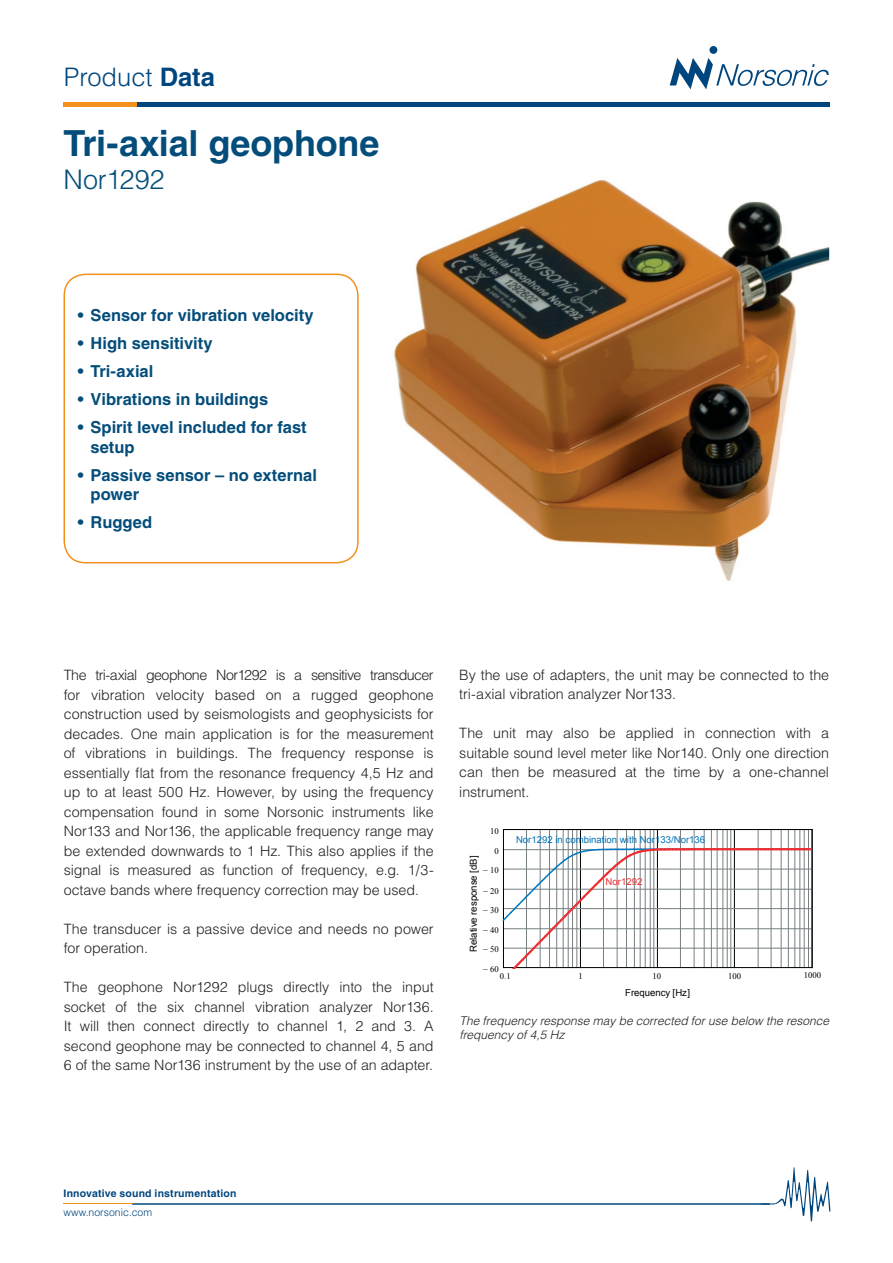
<style>
.page{position:relative;width:893px;height:1263px;background:#fff}
.page>*{position:absolute;margin:0;border:0;box-sizing:border-box;transform-origin:0 0}
.t1{font:700 36px "Helvetica";letter-spacing:-.005em;color:#044d7a}
.t2{font:300 27px "Helvetica";letter-spacing:-.01em;color:#044d7a}
.t3{font:300 25.5px "Helvetica";color:#00467e}
.t4{font:700 16.5px/19.5px "Helvetica";color:#044d7a}
.t5{font:300 14.25px/19.5px "Helvetica";color:#231f20;text-align:justify}
.t6{font:italic 300 12px/14.4px "Helvetica";color:#231f20}
.t7{font:700 10.5px "Helvetica";letter-spacing:.015em;color:#00467e}
.t8{font:300 10.5px "Helvetica";color:#00467e}
.t9{font:9.6px "Arial";color:#0074bc}
.t10{font:9.6px "Arial";color:#000}
.t11{font:9.6px "Arial";color:#ee2e31}
.t12{font:8.7px "Times New Roman";color:#000}
.s1{font-weight:700}
</style>
<div class="page">
<div style="left:709px;top:46px;width:8px;height:8px;background:#00467e;border-radius:50%"></div>
<svg style="left:670px;top:58px;width:159px;height:31px"></svg>
<hr style="left:64px;top:103px;width:75px;height:4px;background:#f4901d">
<hr style="left:137px;top:103px;width:692px;height:4px;background:#00467e">
<svg style="left:761px;top:1167px;width:69px;height:54px"></svg>
<hr style="left:133px;top:1203px;width:637px;height:1px;background:#00467e">
<hr style="left:64px;top:1203px;width:69px;height:1px;background:#f4901d">
<svg style="left:64px;top:274px;width:295px;height:289px"></svg>
<img style="left:394px;top:179px;width:435px;height:402px">
<hr style="left:526px;top:829px;width:1px;height:138px;background:#778081">
<hr style="left:540px;top:829px;width:1px;height:138px;background:#778081">
<hr style="left:549px;top:829px;width:1px;height:138px;background:#778081">
<hr style="left:556px;top:829px;width:1px;height:138px;background:#778081">
<hr style="left:563px;top:829px;width:1px;height:138px;background:#778081">
<hr style="left:568px;top:829px;width:1px;height:138px;background:#778081">
<hr style="left:572px;top:829px;width:1px;height:138px;background:#778081">
<hr style="left:577px;top:829px;width:1px;height:138px;background:#778081">
<hr style="left:580px;top:829px;width:1px;height:138px;background:#000">
<hr style="left:603px;top:829px;width:1px;height:138px;background:#778081">
<hr style="left:617px;top:829px;width:1px;height:138px;background:#778081">
<hr style="left:626px;top:829px;width:1px;height:138px;background:#778081">
<hr style="left:634px;top:829px;width:1px;height:138px;background:#778081">
<hr style="left:640px;top:829px;width:1px;height:138px;background:#778081">
<hr style="left:645px;top:829px;width:1px;height:138px;background:#778081">
<hr style="left:650px;top:829px;width:1px;height:138px;background:#778081">
<hr style="left:654px;top:829px;width:1px;height:138px;background:#778081">
<hr style="left:657px;top:829px;width:1px;height:138px;background:#000">
<hr style="left:680px;top:829px;width:1px;height:138px;background:#778081">
<hr style="left:694px;top:829px;width:1px;height:138px;background:#778081">
<hr style="left:704px;top:829px;width:1px;height:138px;background:#778081">
<hr style="left:711px;top:829px;width:1px;height:138px;background:#778081">
<hr style="left:717px;top:829px;width:1px;height:138px;background:#778081">
<hr style="left:723px;top:829px;width:1px;height:138px;background:#778081">
<hr style="left:727px;top:829px;width:1px;height:138px;background:#778081">
<hr style="left:730px;top:829px;width:1px;height:138px;background:#778081">
<hr style="left:734px;top:829px;width:1px;height:138px;background:#000">
<hr style="left:758px;top:829px;width:1px;height:138px;background:#778081">
<hr style="left:771px;top:829px;width:1px;height:138px;background:#778081">
<hr style="left:781px;top:829px;width:1px;height:138px;background:#778081">
<hr style="left:788px;top:829px;width:1px;height:138px;background:#778081">
<hr style="left:795px;top:829px;width:1px;height:138px;background:#778081">
<hr style="left:800px;top:829px;width:1px;height:138px;background:#778081">
<hr style="left:804px;top:829px;width:1px;height:138px;background:#778081">
<hr style="left:808px;top:829px;width:1px;height:138px;background:#778081">
<hr style="left:503px;top:948px;width:309px;height:1px;background:#778081">
<hr style="left:503px;top:928px;width:309px;height:1px;background:#778081">
<hr style="left:503px;top:908px;width:309px;height:1px;background:#778081">
<hr style="left:503px;top:889px;width:309px;height:1px;background:#778081">
<hr style="left:503px;top:869px;width:309px;height:1px;background:#778081">
<hr style="left:503px;top:849px;width:309px;height:1px;background:#778081">
<hr style="left:503px;top:829px;width:309px;height:1px;background:#000">
<hr style="left:812px;top:829px;width:1px;height:138px;background:#000">
<hr style="left:503px;top:967px;width:309px;height:1px;background:#000">
<hr style="left:503px;top:829px;width:1px;height:138px;background:#000">
<svg style="left:502px;top:848px;width:309px;height:120px"></svg>
<h3 class="t3" style="left:64px;top:61px;width:153px">Product <span class="s1">Data</span></h3>
<h1 class="t1" style="left:64px;top:121px;width:318px">Tri-axial geophone</h1>
<h2 class="t2" style="left:64px;top:162px;width:102px">Nor1292</h2>
<p class="t4" style="left:78px;top:306px;width:237px">• Sensor for vibration velocity</p>
<p class="t4" style="left:78px;top:334px;width:137px">• High sensitivity</p>
<p class="t4" style="left:78px;top:362px;width:77px">• Tri-axial</p>
<p class="t4" style="left:78px;top:390px;width:192px">• Vibrations in buildings</p>
<p class="t4" style="left:91px;top:418px;width:218px;text-indent:-13px">• Spirit level included for fast setup</p>
<p class="t4" style="left:91px;top:465px;width:228px;text-indent:-13px">• Passive sensor – no external power</p>
<p class="t4" style="left:78px;top:513px;width:76px">• Rugged</p>
<p class="t5" style="left:64px;top:665px;width:371px">The tri-axial geophone Nor1292 is a sensitive transducer for vibration velocity based on a rugged geophone construction used by seismologists and geophysicists for decades. One main application is for the measurement of vibrations in buildings. The frequency response is essentially flat from the resonance frequency 4,5 Hz and up to at least 500 Hz. However, by using the frequency compensation found in some Norsonic instruments like Nor133 and Nor136, the applicable frequency range may be extended downwards to 1 Hz. This also applies if the signal is measured as function of frequency, e.g. 1/3- octave bands where frequency correction may be used.</p>
<p class="t5" style="left:64px;top:918px;width:371px">The transducer is a passive device and needs no power for operation.</p>
<p class="t5" style="left:64px;top:977px;width:371px">The geophone Nor1292 plugs directly into the input socket of the six channel vibration analyzer Nor136.<br>It will then connect directly to channel 1, 2 and 3. A second geophone may be connected to channel 4, 5 and 6 of the same Nor136 instrument by the use of an adapter.</p>
<p class="t5" style="left:459px;top:665px;width:371px">By the use of adapters, the unit may be connected to the tri-axial vibration analyzer Nor133.</p>
<p class="t5" style="left:459px;top:723px;width:371px">The unit may also be applied in connection with a suitable sound level meter like Nor140. Only one direction can then be measured at the time by a one-channel instrument.</p>
<p class="t12" style="left:490px;top:825px;width:10px">10</p>
<p class="t12" style="left:495px;top:845px;width:6px">0</p>
<p class="t10" style="left:467px;top:952px;width:98px;rotate:-90deg">Relative response [dB]</p>
<p class="t12" style="left:483px;top:865px;width:17px">− 10</p>
<p class="t12" style="left:483px;top:885px;width:17px">− 20</p>
<p class="t12" style="left:483px;top:904px;width:17px">− 30</p>
<p class="t12" style="left:483px;top:924px;width:17px">− 40</p>
<p class="t12" style="left:483px;top:944px;width:17px">− 50</p>
<p class="t9" style="left:516px;top:833px;width:191px">Nor1292 in combination with Nor133/Nor136</p>
<p class="t11" style="left:606px;top:876px;width:38px">Nor1292</p>
<p class="t12" style="left:483px;top:963px;width:17px">− 60</p>
<p class="t12" style="left:500px;top:970px;width:12px">0.1</p>
<p class="t12" style="left:578px;top:970px;width:6px">1</p>
<p class="t12" style="left:652px;top:970px;width:10px">10</p>
<p class="t12" style="left:728px;top:970px;width:14px">100</p>
<p class="t10" style="left:625px;top:986px;width:66px">Frequency [Hz]</p>
<p class="t12" style="left:804px;top:969px;width:19px">1000</p>
<p class="t6" style="left:459px;top:1013px;width:371px">The frequency response may be corrected for use below the resonce frequency of 4,5 Hz</p>
<p class="t7" style="left:64px;top:1187px;width:175px">Innovative sound instrumentation</p>
<p class="t8" style="left:64px;top:1206px;width:90px">www.norsonic.com</p>
</div>
